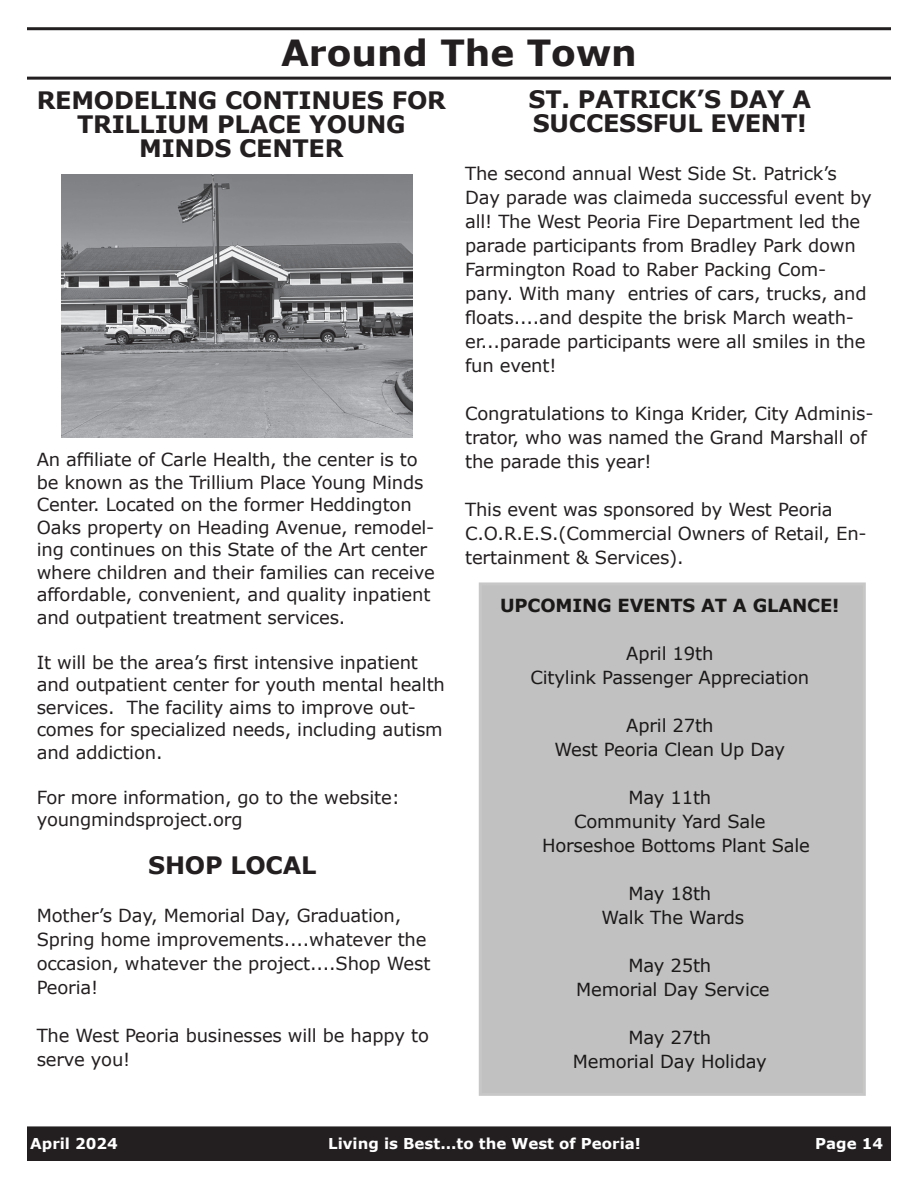
<style>
.page{position:relative;width:918px;height:1188px;background:#fff}
.page>*{position:absolute;margin:0;border:0;box-sizing:border-box;transform-origin:0 0}
.t1{font:700 36px "Verdana";color:#231f20}
.t2{font:700 24px/24px "Verdana";letter-spacing:-.01em;color:#231f20;text-align:center}
.t3{font:18px/24px "Verdana";letter-spacing:-.01em;color:#231f20}
.t4{font:700 18px "Verdana";letter-spacing:-.01em;color:#231f20}
.t5{font:700 15px "Verdana";color:#fff}
</style>
<div class="page">
<hr style="left:27px;top:27px;width:864px;height:3px;background:#231f20">
<hr style="left:27px;top:77px;width:864px;height:3px;background:#231f20">
<div style="left:28px;top:1127px;width:862px;height:33px;background:#231f20"></div>
<div style="left:27px;top:1126px;width:864px;height:35px;border:2px solid #231f20"></div>
<img style="left:61px;top:174px;width:352px;height:264px">
<div style="left:480px;top:584px;width:384px;height:510px;background:#c0c1c0"></div>
<p class="t1" style="left:281px;top:29px;width:357px">Around The Town</p>
<p class="t2" style="left:37px;top:89px;width:411px">REMODELING CONTINUES FOR</p>
<p class="t2" style="left:77px;top:113px;width:330px">TRILLIUM PLACE YOUNG<br>MINDS CENTER</p>
<p class="t3" style="left:37px;top:449px;width:400px;line-height:22.5px">An affiliate of Carle Health, the center is to be known as the Trillium Place Young Minds Center. Located on the former Heddington Oaks property on Heading Avenue, remodel&shy;ing continues on this State of the Art center where children and their families can receive affordable, convenient, and quality inpatient and outpatient treatment services.</p>
<p class="t3" style="left:37px;top:651px;width:410px;line-height:22.5px">It will be the area’s first intensive inpatient and outpatient center for youth mental health services. The facility aims to improve out&shy;comes for specialized needs, including autism and addiction.</p>
<p class="t3" style="left:37px;top:786px;width:365px;line-height:22.5px">For more information, go to the website: youngmindsproject.org</p>
<p class="t2" style="left:148px;top:854px;width:170px">SHOP LOCAL</p>
<p class="t3" style="left:37px;top:904px;width:395px">Mother’s Day, Memorial Day, Graduation, Spring home improvements....whatever the occasion, whatever the project....Shop West Peoria!</p>
<p class="t3" style="left:37px;top:1024px;width:394px">The West Peoria businesses will be happy to serve you!</p>
<p class="t2" style="left:529px;top:87px;width:284px">ST. PATRICK’S DAY A</p>
<p class="t2" style="left:533px;top:111px;width:275px">SUCCESSFUL EVENT!</p>
<p class="t3" style="left:465px;top:161px;width:408px">The second annual West Side St. Patrick’s Day parade was claimeda successful event by all! The West Peoria Fire Department led the parade participants from Bradley Park down Farmington Road to Raber Packing Com&shy;pany. With many entries of cars, trucks, and floats....and despite the brisk March weath&shy;er...parade participants were all smiles in the fun event!</p>
<p class="t3" style="left:465px;top:401px;width:410px">Congratulations to Kinga Krider, City Adminis&shy;trator, who was named the Grand Marshall of the parade this year!</p>
<p class="t3" style="left:465px;top:497px;width:403px">This event was sponsored by West Peoria<br>C.O.R.E.S.(Commercial Owners of Retail, En&shy;tertainment &amp; Services).</p>
<p class="t4" style="left:500px;top:593px;width:341px">UPCOMING EVENTS AT A GLANCE!</p>
<p class="t3" style="left:626px;top:641px;width:89px">April 19th</p>
<p class="t3" style="left:531px;top:665px;width:280px">Citylink Passenger Appreciation</p>
<p class="t3" style="left:626px;top:713px;width:89px">April 27th</p>
<p class="t3" style="left:554px;top:737px;width:232px">West Peoria Clean Up Day</p>
<p class="t3" style="left:628px;top:785px;width:84px">May 11th</p>
<p class="t3" style="left:574px;top:809px;width:193px">Community Yard Sale</p>
<p class="t3" style="left:542px;top:833px;width:269px">Horseshoe Bottoms Plant Sale</p>
<p class="t3" style="left:628px;top:881px;width:84px">May 18th</p>
<p class="t3" style="left:601px;top:905px;width:144px">Walk The Wards</p>
<p class="t3" style="left:628px;top:953px;width:84px">May 25th</p>
<p class="t3" style="left:576px;top:977px;width:195px">Memorial Day Service</p>
<p class="t3" style="left:628px;top:1025px;width:84px">May 27th</p>
<p class="t3" style="left:573px;top:1049px;width:196px">Memorial Day Holiday</p>
<p class="t5" style="left:30px;top:1133px;width:89px">April 2024</p>
<p class="t5" style="left:328px;top:1133px;width:314px">Living is Best...to the West of Peoria!</p>
<p class="t5" style="left:815px;top:1133px;width:69px">Page 14</p>
</div>
